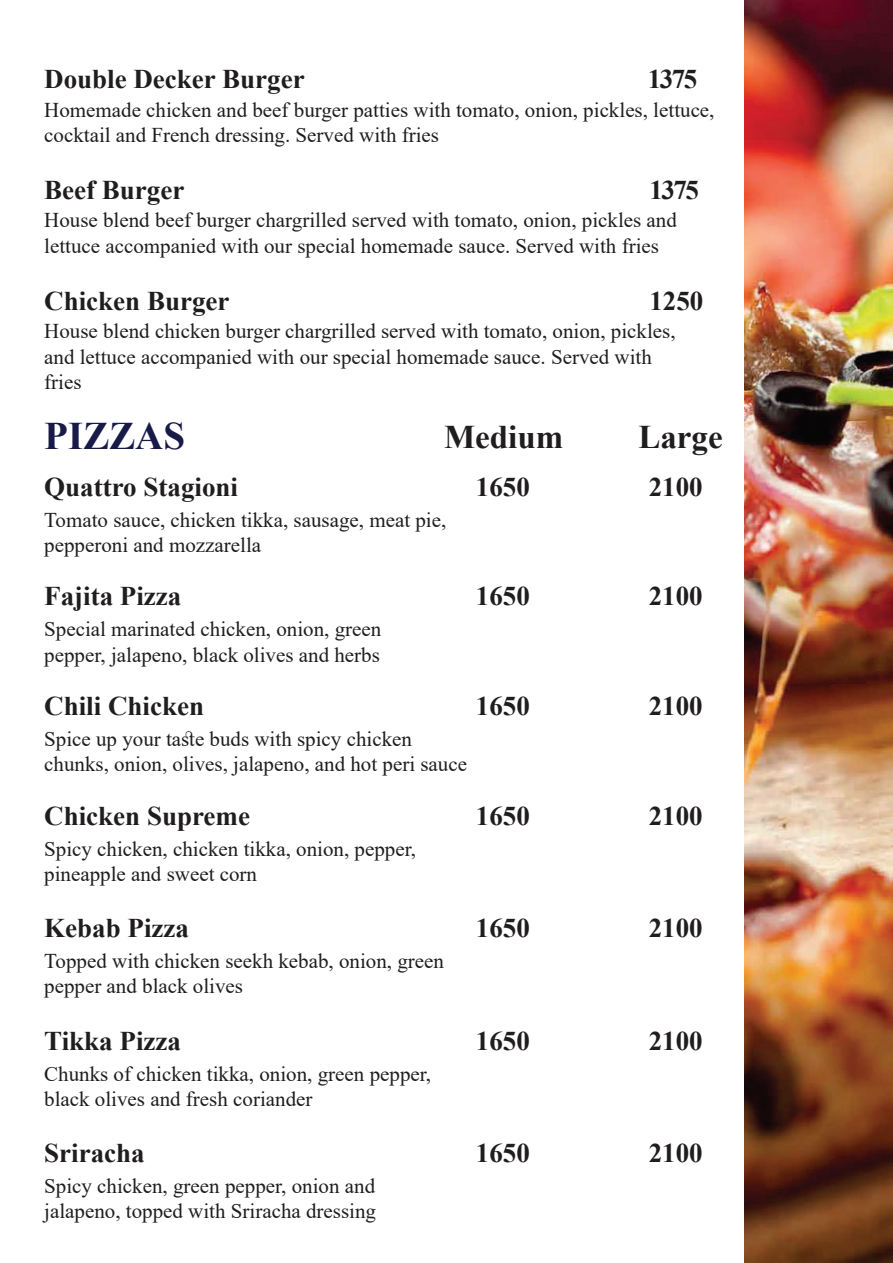
<style>
.page{position:relative;width:893px;height:1263px;background:#fff}
.page>*{position:absolute;margin:0;border:0;box-sizing:border-box;transform-origin:0 0}
.t1{font:700 39px "Times New Roman";color:#181a48}
.t2{font:700 33px "Times New Roman";color:#201d1e}
.t3{font:700 27px "Times New Roman";color:#201d1e}
.t4{font:21px/25.2px "Times New Roman";color:#201d1e}
</style>
<div class="page">
<img style="left:745px;top:0;width:148px;height:1262px">
<p class="t3" style="left:648px;top:60px;width:51px">1375</p>
<p class="t3" style="left:44px;top:60px;width:262px">Double Decker Burger</p>
<p class="t4" style="left:44px;top:97px;width:672px">Homemade chicken and beef burger patties with tomato, onion, pickles, lettuce, cocktail and French dressing. Served with fries</p>
<p class="t3" style="left:44px;top:170px;width:142px">Beef Burger</p>
<p class="t4" style="left:44px;top:207px;width:634px">House blend beef burger chargrilled served with tomato, onion, pickles and lettuce accompanied with our special homemade sauce. Served with fries</p>
<p class="t3" style="left:44px;top:281px;width:187px">Chicken Burger</p>
<p class="t4" style="left:44px;top:318px;width:633px">House blend chicken burger chargrilled served with tomato, onion, pickles, and lettuce accompanied with our special homemade sauce. Served with fries</p>
<p class="t3" style="left:649px;top:170px;width:51px">1375</p>
<p class="t3" style="left:649px;top:281px;width:55px">1250</p>
<h1 class="t1" style="left:44px;top:408px;width:142px">PIZZAS</h1>
<p class="t3" style="left:44px;top:467px;width:195px">Quattro Stagioni</p>
<h2 class="t2" style="left:444px;top:414px;width:121px">Medium</h2>
<h2 class="t2" style="left:638px;top:414px;width:86px">Large</h2>
<p class="t3" style="left:476px;top:467px;width:55px">1650</p>
<p class="t3" style="left:649px;top:467px;width:55px">2100</p>
<p class="t4" style="left:44px;top:507px;width:404px">Tomato sauce, chicken tikka, sausage, meat pie, pepperoni and mozzarella</p>
<p class="t3" style="left:44px;top:577px;width:139px">Fajita Pizza</p>
<p class="t4" style="left:44px;top:616px;width:339px">Special marinated chicken, onion, green pepper, jalapeno, black olives and herbs</p>
<p class="t3" style="left:476px;top:577px;width:55px">1650</p>
<p class="t3" style="left:649px;top:577px;width:55px">2100</p>
<p class="t3" style="left:44px;top:686px;width:161px">Chili Chicken</p>
<p class="t4" style="left:44px;top:726px;width:424px">Spice up your taste buds with spicy chicken chunks, onion, olives, jalapeno, and hot peri sauce</p>
<p class="t3" style="left:476px;top:686px;width:55px">1650</p>
<p class="t3" style="left:649px;top:686px;width:55px">2100</p>
<p class="t3" style="left:44px;top:796px;width:207px">Chicken Supreme</p>
<p class="t4" style="left:44px;top:835px;width:373px">Spicy chicken, chicken tikka, onion, pepper, pineapple and sweet corn</p>
<p class="t3" style="left:476px;top:796px;width:55px">1650</p>
<p class="t3" style="left:649px;top:796px;width:55px">2100</p>
<p class="t3" style="left:44px;top:909px;width:146px">Kebab Pizza</p>
<p class="t4" style="left:44px;top:948px;width:401px">Topped with chicken seekh kebab, onion, green pepper and black olives</p>
<p class="t3" style="left:44px;top:1021px;width:138px">Tikka Pizza</p>
<p class="t4" style="left:44px;top:1060px;width:388px">Chunks of chicken tikka, onion, green pepper, black olives and fresh coriander</p>
<p class="t3" style="left:476px;top:909px;width:55px">1650</p>
<p class="t3" style="left:649px;top:909px;width:55px">2100</p>
<p class="t3" style="left:476px;top:1021px;width:55px">1650</p>
<p class="t3" style="left:649px;top:1021px;width:55px">2100</p>
<p class="t3" style="left:44px;top:1134px;width:102px">Sriracha</p>
<p class="t4" style="left:44px;top:1173px;width:333px">Spicy chicken, green pepper, onion and jalapeno, topped with Sriracha dressing</p>
<p class="t3" style="left:476px;top:1134px;width:55px">1650</p>
<p class="t3" style="left:649px;top:1134px;width:55px">2100</p>
</div>
